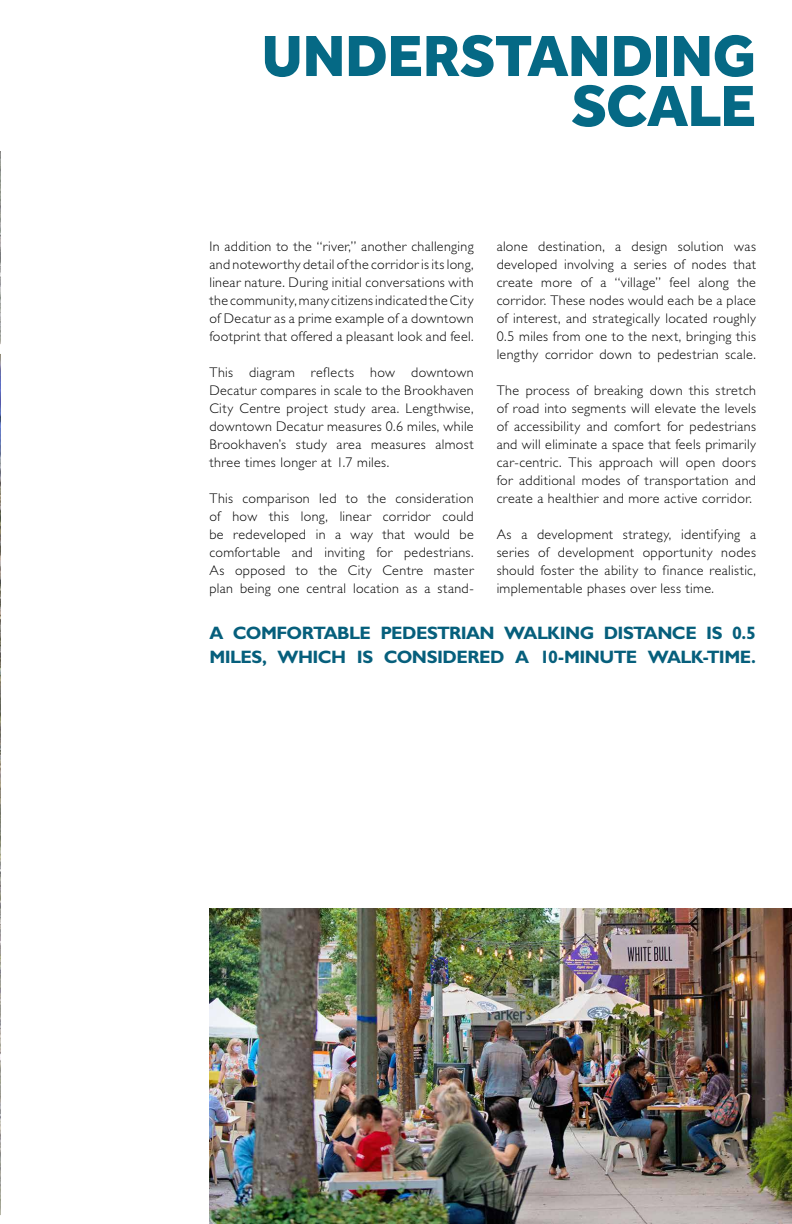
<style>
.page{position:relative;width:792px;height:1224px;background:#fff}
.page>*{position:absolute;margin:0;border:0;box-sizing:border-box;transform-origin:0 0}
.t1{font:800 60px/50px "Effra";letter-spacing:-.005em;color:#056985;text-align:right}
.t2{font:700 18px/24px "Gill Sans Std";letter-spacing:-.035em;color:#065f7c}
.t3{font:300 14px/18px "Gill Sans Std";letter-spacing:.025em;color:#000;text-align:justify}
</style>
<div class="page">
<svg style="left:0;top:354px;width:1px;height:861px"></svg>
<img style="left:209px;top:908px;width:583px;height:316px">
<h1 class="t1" style="left:262px;top:30px;width:496px">UNDERSTANDING<br>SCALE</h1>
<p class="t3" style="left:209px;top:237px;width:266px">In addition to the “river,” another challenging and noteworthy detail of the corridor is its long, linear nature. During initial conversations with the community, many citizens indicated the City of Decatur as a prime example of a downtown footprint that offered a pleasant look and feel.</p>
<p class="t3" style="left:209px;top:363px;width:266px">This diagram reflects how downtown Decatur compares in scale to the Brookhaven City Centre project study area. Lengthwise, downtown Decatur measures 0.6 miles, while Brookhaven’s study area measures almost three times longer at 1.7 miles.</p>
<p class="t3" style="left:209px;top:489px;width:266px">This comparison led to the consideration of how this long, linear corridor could be redeveloped in a way that would be comfortable and inviting for pedestrians.<br>As opposed to the City Centre master plan being one central location as a stand-</p>
<p class="t3" style="left:497px;top:237px;width:261px">alone destination, a design solution was developed involving a series of nodes that create more of a “village” feel along the corridor. These nodes would each be a place of interest, and strategically located roughly 0.5 miles from one to the next, bringing this lengthy corridor down to pedestrian scale.</p>
<p class="t3" style="left:497px;top:381px;width:261px">The process of breaking down this stretch of road into segments will elevate the levels of accessibility and comfort for pedestrians and will eliminate a space that feels primarily car-centric. This approach will open doors for additional modes of transportation and create a healthier and more active corridor.</p>
<p class="t3" style="left:497px;top:525px;width:261px">As a development strategy, identifying a series of development opportunity nodes should foster the ability to finance realistic, implementable phases over less time.</p>
<p class="t2" style="left:209px;top:621px;width:548px">A COMFORTABLE PEDESTRIAN WALKING DISTANCE IS 0.5<br>MILES, WHICH IS CONSIDERED A 10-MINUTE WALK-TIME.</p>
</div>
